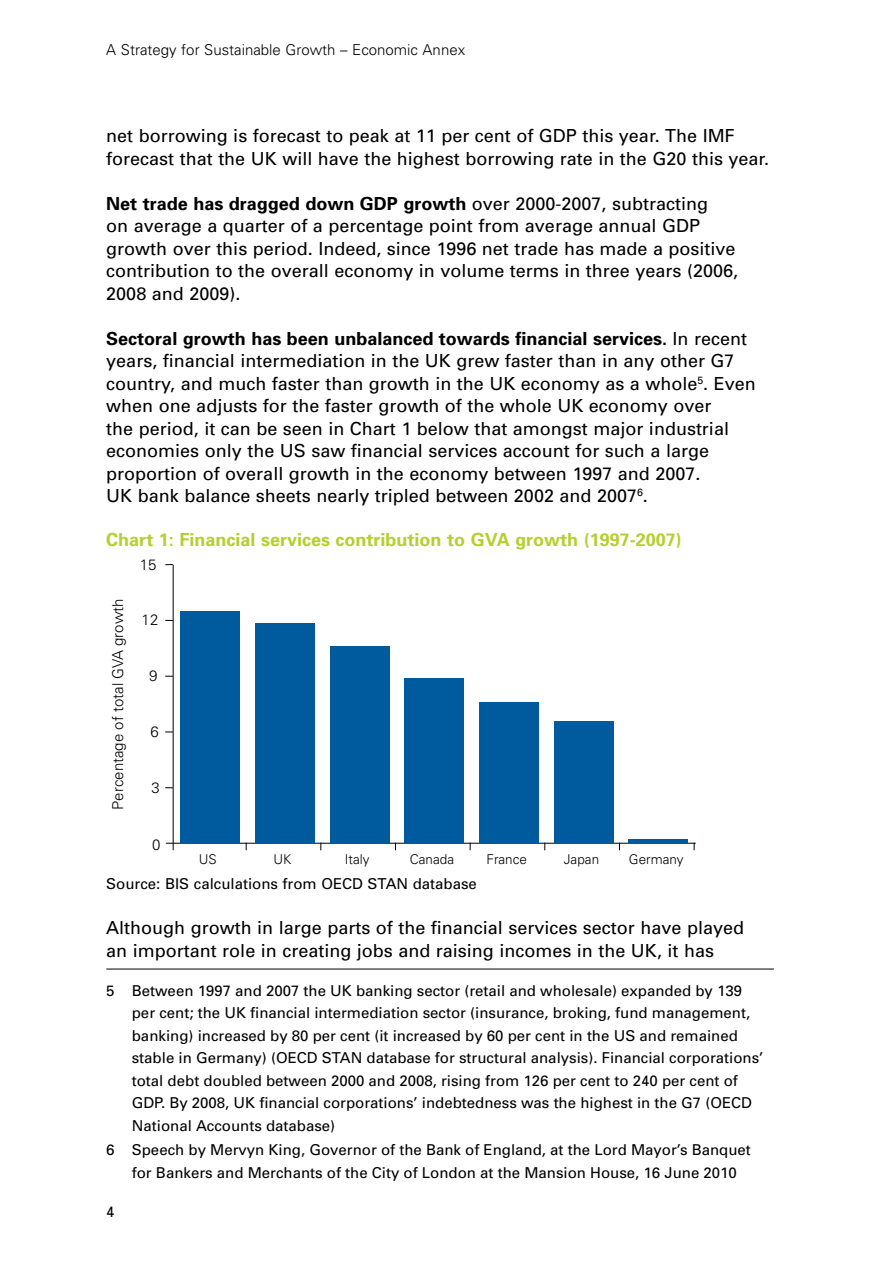
<style>
.page{position:relative;width:893px;height:1263px;background:#fff}
.page>*{position:absolute;margin:0;border:0;box-sizing:border-box;transform-origin:0 0}
.t1{font:18px/22.5px "Univers";color:#000}
.t2{font:700 18px "Univers";color:#b6cf2f}
.t3{font:15px/22.5px "Univers";color:#000}
.t4{font:300 15px "Univers";color:#000}
.t5{font:300 13.5px "Univers";color:#000}
.s1{font-weight:700}
</style>
<div class="page">
<hr style="left:166px;top:843px;width:530px;height:1px;background:#000">
<hr style="left:173px;top:565px;width:1px;height:285px;background:#000">
<hr style="left:628px;top:839px;width:60px;height:4px;background:#005a9e">
<div style="left:554px;top:721px;width:60px;height:122px;background:#005a9e"></div>
<div style="left:479px;top:702px;width:60px;height:141px;background:#005a9e"></div>
<div style="left:405px;top:678px;width:59px;height:165px;background:#005a9e"></div>
<div style="left:330px;top:646px;width:60px;height:197px;background:#005a9e"></div>
<div style="left:255px;top:623px;width:60px;height:220px;background:#005a9e"></div>
<div style="left:181px;top:611px;width:59px;height:232px;background:#005a9e"></div>
<hr style="left:106px;top:969px;width:668px;height:1px;background:#000">
<p class="t4" style="left:106px;top:40px;width:360px">A Strategy for Sustainable Growth – Economic Annex</p>
<p class="t1" style="left:106px;top:124px;width:664px">net borrowing is forecast to peak at 11 per cent of GDP this year. The IMF forecast that the UK will have the highest borrowing rate in the G20 this year.</p>
<p class="t1" style="left:106px;top:192px;width:633px"><span class="s1">Net trade has dragged down GDP growth</span> over 2000-2007, subtracting<br>on average a quarter of a percentage point from average annual GDP growth over this period. Indeed, since 1996 net trade has made a positive contribution to the overall economy in volume terms in three years (2006, 2008 and 2009).</p>
<p class="t1" style="left:106px;top:327px;width:651px"><span class="s1">Sectoral growth has been unbalanced towards financial services.</span> In recent years, financial intermediation in the UK grew faster than in any other G7 country, and much faster than growth in the UK economy as a whole<sup>5</sup>. Even when one adjusts for the faster growth of the whole UK economy over<br>the period, it can be seen in Chart 1 below that amongst major industrial economies only the US saw financial services account for such a large proportion of overall growth in the economy between 1997 and 2007.<br>UK bank balance sheets nearly tripled between 2002 and 2007<sup>6</sup>.</p>
<p class="t2" style="left:106px;top:528px;width:577px">Chart 1: Financial services contribution to GVA growth (1997-2007)</p>
<p class="t4" style="left:109px;top:810px;width:213px;rotate:-90deg">Percentage of total GVA growth</p>
<p class="t4" style="left:140px;top:555px;width:18px">15</p>
<p class="t4" style="left:142px;top:611px;width:18px">12</p>
<p class="t4" style="left:149px;top:666px;width:10px">9</p>
<p class="t4" style="left:150px;top:722px;width:10px">6</p>
<p class="t4" style="left:151px;top:778px;width:10px">3</p>
<p class="t4" style="left:152px;top:835px;width:10px">0</p>
<p class="t5" style="left:199px;top:851px;width:19px">US</p>
<p class="t5" style="left:273px;top:851px;width:19px">UK</p>
<p class="t5" style="left:345px;top:851px;width:26px">Italy</p>
<p class="t5" style="left:410px;top:851px;width:46px">Canada</p>
<p class="t5" style="left:486px;top:851px;width:42px">France</p>
<p class="t5" style="left:564px;top:851px;width:37px">Japan</p>
<p class="t5" style="left:629px;top:851px;width:56px">Germany</p>
<p class="t3" style="left:106px;top:873px;width:372px">Source: BIS calculations from OECD STAN database</p>
<p class="t1" style="left:106px;top:916px;width:639px">Although growth in large parts of the financial services sector have played an important role in creating jobs and raising incomes in the UK, it has</p>
<p class="t3" style="left:132px;top:979px;width:633px;text-indent:-26px">5 Between 1997 and 2007 the UK banking sector (retail and wholesale) expanded by 139 per cent; the UK financial intermediation sector (insurance, broking, fund management, banking) increased by 80 per cent (it increased by 60 per cent in the US and remained stable in Germany) (OECD STAN database for structural analysis). Financial corporations’ total debt doubled between 2000 and 2008, rising from 126 per cent to 240 per cent of GDP. By 2008, UK financial corporations’ indebtedness was the highest in the G7 (OECD National Accounts database)</p>
<p class="t3" style="left:132px;top:1138px;width:621px;text-indent:-26px">6 Speech by Mervyn King, Governor of the Bank of England, at the Lord Mayor’s Banquet for Bankers and Merchants of the City of London at the Mansion House, 16 June 2010</p>
<p class="t3" style="left:106px;top:1200px;width:10px">4</p>
</div>
